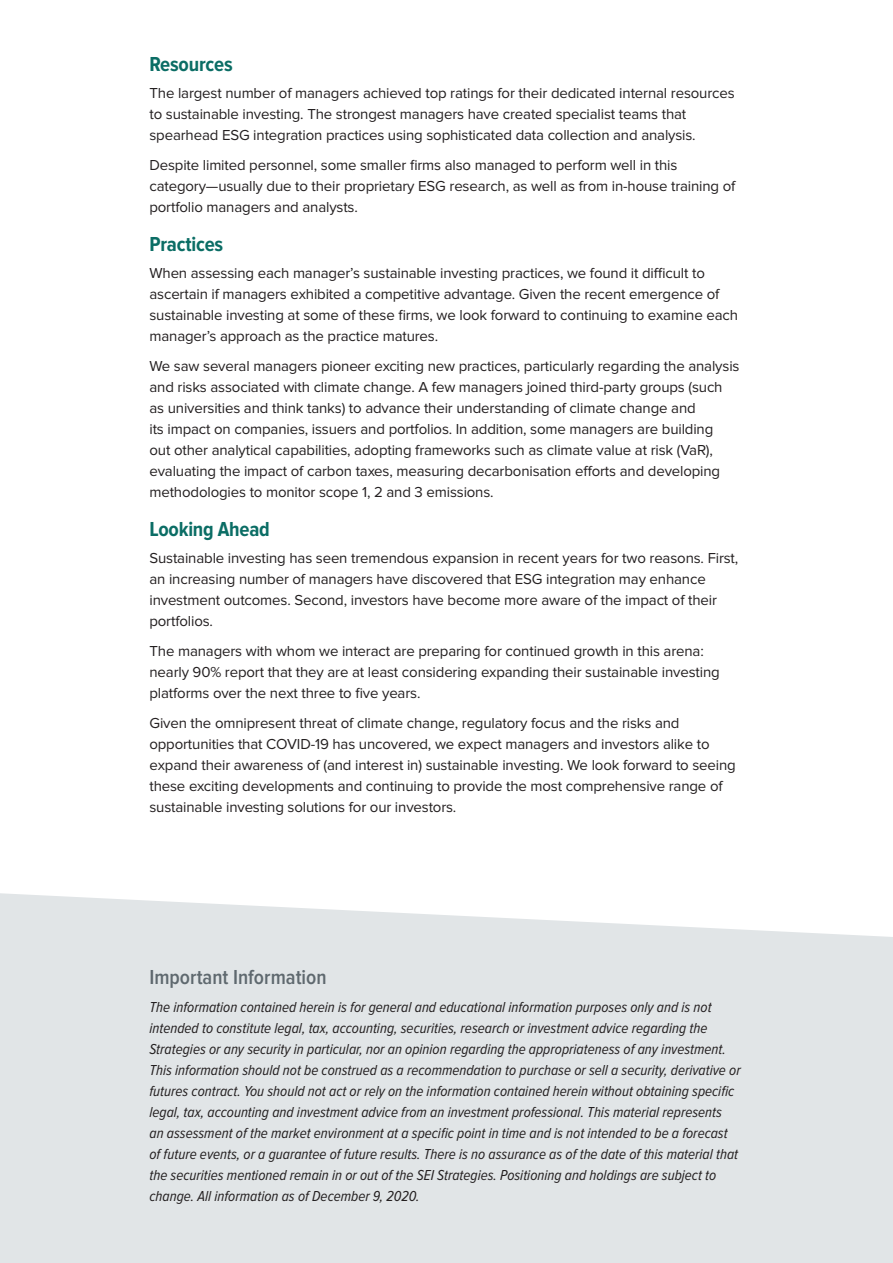
<style>
.page{position:relative;width:893px;height:1263px;background:#fff}
.page>*{position:absolute;margin:0;border:0;box-sizing:border-box;transform-origin:0 0}
.Disclaimer_header{font:700 21px "Proxima Nova Cond";letter-spacing:-.01em;color:#0b6d65}
.Disclaimer_header-2{font:600 21px "Proxima Nova Cond";color:#5f696f}
.Body_Copy__10pt__R{font:15px/21px "Proxima Nova";letter-spacing:-.01em;color:#231f20}
.Legal_Disclaimer{font:italic 15px/21px "Proxima Nova Cond";color:#231f20}
</style>
<div class="page">
<div style="left:0;top:893px;width:893px;height:370px;background:#e1e5e7"></div>
<p class="Disclaimer_header" style="left:149px;top:52px;width:85px">Resources</p>
<p class="Body_Copy__10pt__R" style="left:149px;top:83px;width:587px">The largest number of managers achieved top ratings for their dedicated internal resources to sustainable investing. The strongest managers have created specialist teams that spearhead ESG integration practices using sophisticated data collection and analysis.</p>
<p class="Body_Copy__10pt__R" style="left:149px;top:155px;width:588px">Despite limited personnel, some smaller firms also managed to perform well in this category—usually due to their proprietary ESG research, as well as from in-house training of portfolio managers and analysts.</p>
<p class="Disclaimer_header" style="left:149px;top:232px;width:75px">Practices</p>
<p class="Body_Copy__10pt__R" style="left:149px;top:264px;width:590px">When assessing each manager’s sustainable investing practices, we found it difficult to ascertain if managers exhibited a competitive advantage. Given the recent emergence of sustainable investing at some of these firms, we look forward to continuing to examine each manager’s approach as the practice matures.</p>
<p class="Body_Copy__10pt__R" style="left:149px;top:356px;width:592px">We saw several managers pioneer exciting new practices, particularly regarding the analysis and risks associated with climate change. A few managers joined third-party groups (such as universities and think tanks) to advance their understanding of climate change and<br>its impact on companies, issuers and portfolios. In addition, some managers are building<br>out other analytical capabilities, adopting frameworks such as climate value at risk (VaR), evaluating the impact of carbon taxes, measuring decarbonisation efforts and developing methodologies to monitor scope 1, 2 and 3 emissions.</p>
<p class="Disclaimer_header" style="left:149px;top:517px;width:122px">Looking Ahead</p>
<p class="Body_Copy__10pt__R" style="left:149px;top:549px;width:590px">Sustainable investing has seen tremendous expansion in recent years for two reasons. First, an increasing number of managers have discovered that ESG integration may enhance investment outcomes. Second, investors have become more aware of the impact of their portfolios.</p>
<p class="Body_Copy__10pt__R" style="left:149px;top:641px;width:572px">The managers with whom we interact are preparing for continued growth in this arena: nearly 90% report that they are at least considering expanding their sustainable investing platforms over the next three to five years.</p>
<p class="Body_Copy__10pt__R" style="left:149px;top:713px;width:588px">Given the omnipresent threat of climate change, regulatory focus and the risks and opportunities that COVID-19 has uncovered, we expect managers and investors alike to expand their awareness of (and interest in) sustainable investing. We look forward to seeing these exciting developments and continuing to provide the most comprehensive range of sustainable investing solutions for our investors.</p>
<p class="Disclaimer_header-2" style="left:149px;top:965px;width:179px">Important Information</p>
<p class="Legal_Disclaimer" style="left:149px;top:997px;width:593px">The information contained herein is for general and educational information purposes only and is not intended to constitute legal, tax, accounting, securities, research or investment advice regarding the Strategies or any security in particular, nor an opinion regarding the appropriateness of any investment.<br>This information should not be construed as a recommendation to purchase or sell a security, derivative or futures contract. You should not act or rely on the information contained herein without obtaining specific legal, tax, accounting and investment advice from an investment professional. This material represents<br>an assessment of the market environment at a specific point in time and is not intended to be a forecast of future events, or a guarantee of future results. There is no assurance as of the date of this material that the securities mentioned remain in or out of the SEI Strategies. Positioning and holdings are subject to change. All information as of December 9, 2020.</p>
</div>
